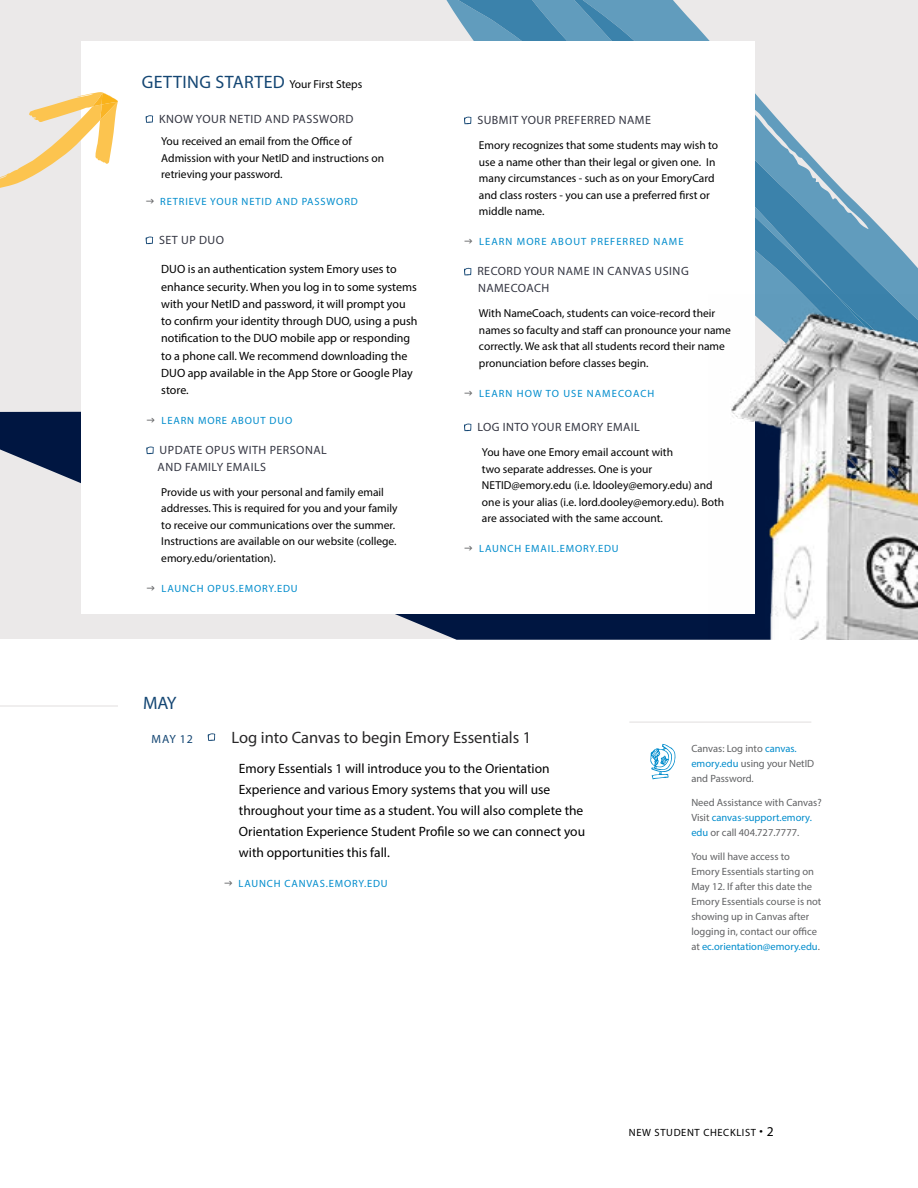
<style>
.page{position:relative;width:918px;height:1188px;background:#fff}
.page>*{position:absolute;margin:0;border:0;box-sizing:border-box;transform-origin:0 0}
.t1{font:18px "Myriad Pro";letter-spacing:.02em;color:#144673}
.t2{font:16.5px "Myriad Pro";color:#292829}
.t3{font:13.5px/21px "Myriad Pro";color:#000}
.t4{font:12px/17.2px "Myriad Pro";color:#000}
.t5{font:12px/16.5px "Myriad Pro";letter-spacing:.04em;color:#343642}
.t6{font:12px "Myriad Pro";color:#144673}
.t7{font:11.55px/16.5px "Myriad Pro";color:#000}
.t8{font:10.5px/15px "Myriad Pro";color:#616264}
.t9{font:10.5px "Myriad Pro";letter-spacing:.08em;color:#008ccc}
.t10{font:10.5px "Myriad Pro";letter-spacing:.1em;color:#008ccc}
.t11{font:10.5px "Myriad Pro";letter-spacing:.06em;color:#000}
.s1{font-size:11.55px;color:#000}
.s2{color:#008ccc}
</style>
<div class="page">
<div style="left:0;top:1px;width:918px;height:638px;background:#ebe9e9"></div>
<svg style="left:0;top:411px;width:709px;height:229px"></svg>
<svg style="left:559px;top:0;width:359px;height:295px"></svg>
<div style="left:81px;top:41px;width:674px;height:573px;background:#fff"></div>
<svg style="left:146px;top:115px;width:8px;height:8px"></svg>
<svg style="left:146px;top:237px;width:8px;height:7px"></svg>
<svg style="left:146px;top:447px;width:8px;height:7px"></svg>
<svg style="left:464px;top:117px;width:8px;height:7px"></svg>
<svg style="left:464px;top:268px;width:8px;height:7px"></svg>
<svg style="left:464px;top:424px;width:8px;height:7px"></svg>
<img style="left:709px;top:295px;width:209px;height:345px">
<svg style="left:0;top:92px;width:118px;height:96px"></svg>
<svg style="left:208px;top:733px;width:8px;height:8px"></svg>
<hr style="left:629px;top:721px;width:182px;height:2px;background:#ebe9e9">
<svg style="left:650px;top:744px;width:26px;height:35px"></svg>
<hr style="left:0;top:705px;width:118px;height:2px;background:#ebe9e9">
<h1 class="t1" style="left:142px;top:71px;width:222px">GETTING STARTED <span class="s1">Your First Steps</span></h1>
<p class="t5" style="left:159px;top:110px;width:196px">KNOW YOUR NETID AND PASSWORD</p>
<p class="t7" style="left:161px;top:133px;width:224px">You received an email from the Office of<br>Admission with your NetID and instructions on retrieving your password.</p>
<p class="t9" style="left:160px;top:195px;width:199px">RETRIEVE YOUR NETID AND PASSWORD</p>
<p class="t5" style="left:159px;top:232px;width:67px">SET UP DUO</p>
<p class="t4" style="left:161px;top:260px;width:258px">DUO is an authentication system Emory uses to enhance security. When you log in to some systems with your NetID and password, it will prompt you to confirm your identity through DUO, using a push notification to the DUO mobile app or responding to a phone call. We recommend downloading the DUO app available in the App Store or Google Play store.</p>
<p class="t9" style="left:162px;top:414px;width:132px">LEARN MORE ABOUT DUO</p>
<p class="t5" style="left:158px;top:442px;width:171px">UPDATE OPUS WITH PERSONAL<br>AND FAMILY EMAILS</p>
<p class="t7" style="left:161px;top:483px;width:238px">Provide us with your personal and family email addresses. This is required for you and your family to receive our communications over the summer.<br>Instructions are available on our website (college. emory.edu/orientation).</p>
<p class="t9" style="left:162px;top:582px;width:138px">LAUNCH OPUS.EMORY.EDU</p>
<p class="t5" style="left:477px;top:112px;width:175px">SUBMIT YOUR PREFERRED NAME</p>
<p class="t7" style="left:479px;top:137px;width:241px">Emory recognizes that some students may wish to use a name other than their legal or given one. In many circumstances - such as on your EmoryCard and class rosters - you can use a preferred first or middle name.</p>
<p class="t10" style="left:479px;top:235px;width:206px">LEARN MORE ABOUT PREFERRED NAME</p>
<p class="t5" style="left:477px;top:263px;width:213px">RECORD YOUR NAME IN CANVAS USING<br>NAMECOACH</p>
<p class="t7" style="left:479px;top:305px;width:253px">With NameCoach, students can voice-record their names so faculty and staff can pronounce your name correctly. We ask that all students record their name pronunciation before classes begin.</p>
<p class="t10" style="left:479px;top:387px;width:177px">LEARN HOW TO USE NAMECOACH</p>
<p class="t5" style="left:477px;top:419px;width:164px">LOG INTO YOUR EMORY EMAIL</p>
<p class="t7" style="left:482px;top:444px;width:244px">You have one Emory email account with<br>two separate addresses. One is your NETID@emory.edu (i.e. ldooley@emory.edu) and one is your alias (i.e. lord.dooley@emory.edu). Both are associated with the same account.</p>
<p class="t9" style="left:479px;top:542px;width:141px">LAUNCH EMAIL.EMORY.EDU</p>
<h1 class="t1" style="left:143px;top:691px;width:35px">MAY</h1>
<p class="t6" style="left:152px;top:732px;width:43px">MAY 12</p>
<h2 class="t2" style="left:231px;top:727px;width:301px">Log into Canvas to begin Emory Essentials 1</h2>
<p class="t3" style="left:239px;top:758px;width:348px">Emory Essentials 1 will introduce you to the Orientation Experience and various Emory systems that you will use throughout your time as a student. You will also complete the Orientation Experience Student Profile so we can connect you with opportunities this fall.</p>
<p class="t9" style="left:239px;top:877px;width:151px">LAUNCH CANVAS.EMORY.EDU</p>
<p class="t8" style="left:691px;top:741px;width:124px">Canvas: Log into <span class="s2">canvas. emory.edu</span> using your NetID and Password.</p>
<p class="t8" style="left:691px;top:795px;width:132px">Need Assistance with Canvas?<br>Visit <span class="s2">canvas-support.emory. edu</span> or call 404.727.7777.</p>
<p class="t8" style="left:691px;top:849px;width:132px">You will have access to<br>Emory Essentials starting on<br>May 12. If after this date the<br>Emory Essentials course is not showing up in Canvas after logging in, contact our office at <span class="s2">ec.orientation@emory.edu</span>.</p>
<p class="t11" style="left:629px;top:1126px;width:129px">NEW STUDENT CHECKLIST</p>
<p class="t3" style="left:760px;top:1120px;width:16px">● 2</p>
</div>
